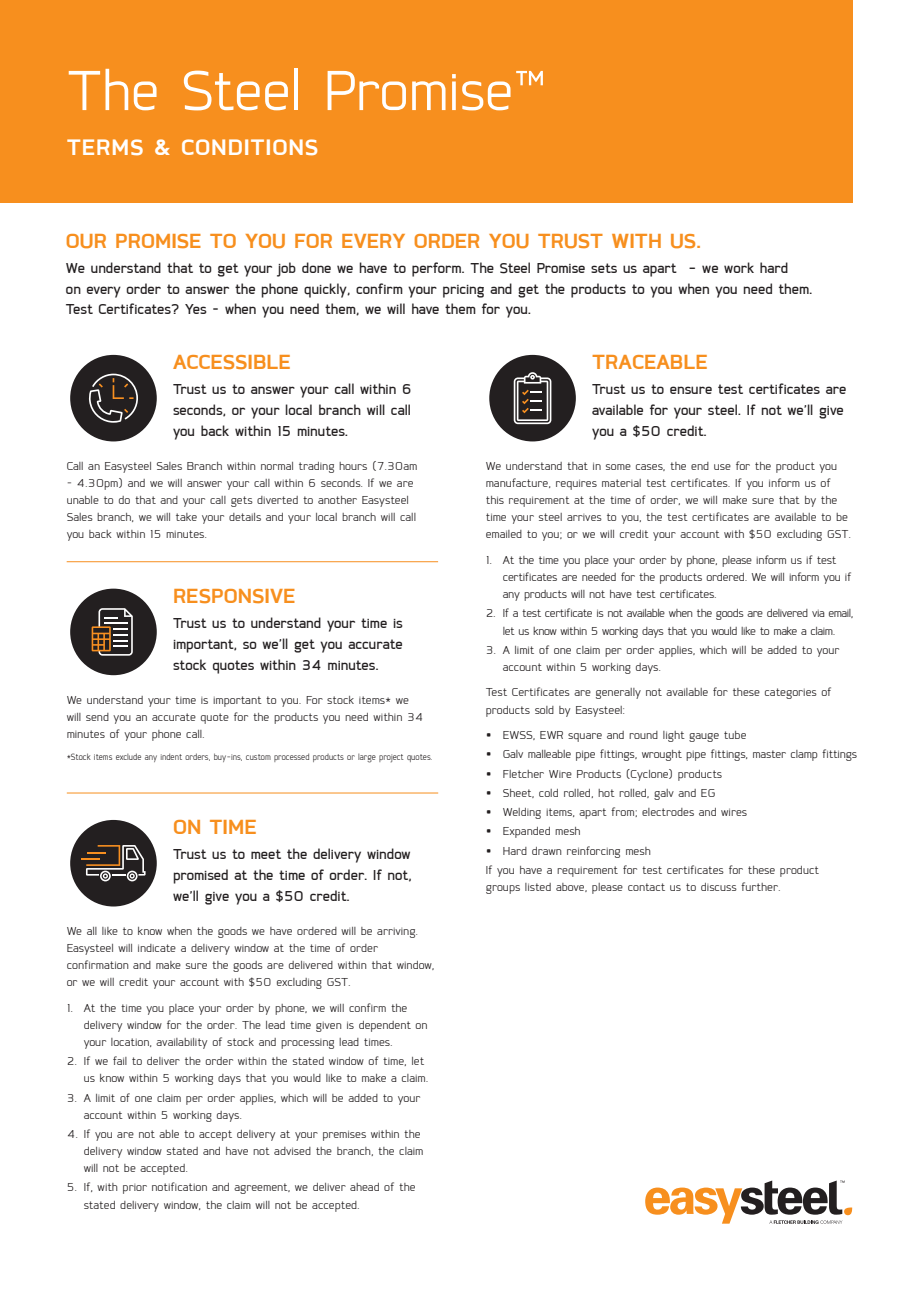
<style>
.page{position:relative;width:919px;height:1289px;background:#fff}
.page>*{position:absolute;margin:0;border:0;box-sizing:border-box;transform-origin:0 0}
.t1{font:70.65px "Coupe";letter-spacing:-.01em;color:#fff}
.t2{font:700 26.25px "Coupe";letter-spacing:.03em;color:#fff}
.t3{font:700 24px "Coupe";color:#f78f1e}
.t4{font:500 17.25px/20.7px "Coupe";color:#231f20;text-align:justify}
.t5{font:14.25px/17.1px "Coupe";color:#231f20}
.t6{font:14.25px/17.1px "Coupe";letter-spacing:-.03em;color:#231f20;text-align:center}
.t7{font:11.25px "Coupe";color:#231f20;scale:.89 1}
</style>
<div class="page">
<svg style="left:70px;top:354px;width:87px;height:88px"></svg>
<svg style="left:70px;top:819px;width:87px;height:88px"></svg>
<svg style="left:70px;top:588px;width:87px;height:88px"></svg>
<svg style="left:489px;top:354px;width:87px;height:88px"></svg>
<svg style="left:645px;top:1180px;width:207px;height:43px"></svg>
<div style="left:0;top:0;width:852px;height:203px;background:#f78f1e"></div>
<hr style="left:67px;top:561px;width:371px;height:1px;background:#f78f1e">
<hr style="left:67px;top:792px;width:371px;height:1px;background:#f78f1e">
<h1 class="t1" style="left:67px;top:56px;width:481px">The Steel Promise™</h1>
<h2 class="t2" style="left:67px;top:133px;width:253px">TERMS &amp; CONDITIONS</h2>
<h3 class="t3" style="left:66px;top:228px;width:637px">OUR PROMISE TO YOU FOR EVERY ORDER YOU TRUST WITH US.</h3>
<p class="t4" style="left:66px;top:257px;width:748px;text-align:left">We understand that to get your job done we have to perform. The Steel Promise sets us apart - we work hard<br>on every order to answer the phone quickly, confirm your pricing and get the products to you when you need them.<br>Test Certificates? Yes – when you need them, we will have them for you.</p>
<h3 class="t3" style="left:173px;top:350px;width:119px">ACCESSIBLE</h3>
<p class="t4" style="left:173px;top:379px;width:240px">Trust us to answer your call within 6 seconds, or your local branch will call you back within 15 minutes.</p>
<p class="t5" style="left:67px;top:457px;width:352px">Call an Easysteel Sales Branch within normal trading hours (7.30am</p>
<p class="t5" style="left:67px;top:474px;width:351px">– 4.30pm) and we will answer your call within 6 seconds. If we are unable to do that and your call gets diverted to another Easysteel Sales branch, we will take your details and your local branch will call you back within 15 minutes.</p>
<h3 class="t3" style="left:173px;top:583px;width:124px">RESPONSIVE</h3>
<p class="t4" style="left:173px;top:612px;width:231px">Trust us to understand your time is important, so we’ll get you accurate stock quotes within 34 minutes.</p>
<p class="t5" style="left:67px;top:691px;width:358px">We understand your time is important to you. For stock items* we will send you an accurate quote for the products you need within 34 minutes of your phone call.</p>
<p class="t7" style="left:67px;top:751px;width:412px">*Stock items exclude any indent orders, buy-ins, custom processed products or large project quotes.</p>
<h3 class="t3" style="left:173px;top:814px;width:85px">ON TIME</h3>
<p class="t4" style="left:173px;top:844px;width:240px">Trust us to meet the delivery window promised at the time of order. If not, we’ll give you a $50 credit.</p>
<p class="t5" style="left:67px;top:922px;width:369px">We all like to know when the goods we have ordered will be arriving.<br>Easysteel will indicate a delivery window at the time of order confirmation and make sure the goods are delivered within that window, or we will credit your account with $50 excluding GST.</p>
<p class="t5" style="left:84px;top:999px;width:345px;text-indent:-17px">1. At the time you place your order by phone, we will confirm the delivery window for the order. The lead time given is dependent on your location, availability of stock and processing lead times.</p>
<p class="t5" style="left:67px;top:1052px;width:363px;text-align:right">2. If we fail to deliver the order within the stated window of time, let us know within 5 working days that you would like to make a claim.</p>
<p class="t5" style="left:84px;top:1089px;width:338px;text-indent:-17px">3. A limit of one claim per order applies, which will be added to your account within 5 working days.</p>
<p class="t5" style="left:84px;top:1125px;width:341px;text-indent:-17px">4. If you are not able to accept delivery at your premises within the delivery window stated and have not advised the branch, the claim will not be accepted.</p>
<p class="t5" style="left:84px;top:1178px;width:333px;text-indent:-17px">5. If, with prior notification and agreement, we deliver ahead of the stated delivery window, the claim will not be accepted.</p>
<h3 class="t3" style="left:592px;top:350px;width:117px">TRACEABLE</h3>
<p class="t4" style="left:592px;top:379px;width:256px;text-align:left">Trust us to ensure test certificates are available for your steel. If not we’ll give you a $50 credit.</p>
<p class="t5" style="left:485px;top:457px;width:367px">We understand that in some cases, the end use for the product you manufacture, requires material test certificates. If you inform us of this requirement at the time of order, we will make sure that by the time your steel arrives to you, the test certificates are available to be emailed to you; or we will credit your account with $50 excluding GST.</p>
<p class="t5" style="left:502px;top:551px;width:350px;text-indent:-17px">1. At the time you place your order by phone, please inform us if test certificates are needed for the products ordered. We will inform you if any products will not have test certificates.</p>
<p class="t6" style="left:485px;top:605px;width:369px">2. If a test certificate is not available when the goods are delivered via email, let us know within 5 working days that you would like to make a claim.</p>
<p class="t5" style="left:502px;top:641px;width:338px;text-indent:-17px">3. A limit of one claim per order applies, which will be added to your account within 5 working days.</p>
<p class="t5" style="left:485px;top:684px;width:347px">Test Certificates are generally not available for these categories of products sold by Easysteel:</p>
<p class="t5" style="left:485px;top:726px;width:262px">• EWSS, EWR square and round light gauge tube</p>
<p class="t5" style="left:485px;top:746px;width:373px">• Galv malleable pipe fittings, wrought pipe fittings, master clamp fittings</p>
<p class="t5" style="left:485px;top:765px;width:238px">• Fletcher Wire Products (Cyclone) products</p>
<p class="t5" style="left:485px;top:784px;width:231px">• Sheet, cold rolled, hot rolled, galv and EG</p>
<p class="t5" style="left:485px;top:803px;width:263px">• Welding items, apart from; electrodes and wires</p>
<p class="t5" style="left:485px;top:822px;width:96px">• Expanded mesh</p>
<p class="t5" style="left:485px;top:841px;width:335px;line-height:19.2px">• Hard drawn reinforcing mesh<br>If you have a requirement for test certificates for these product</p>
<p class="t5" style="left:485px;top:878px;width:296px">groups listed above, please contact us to discuss further.</p>
</div>
